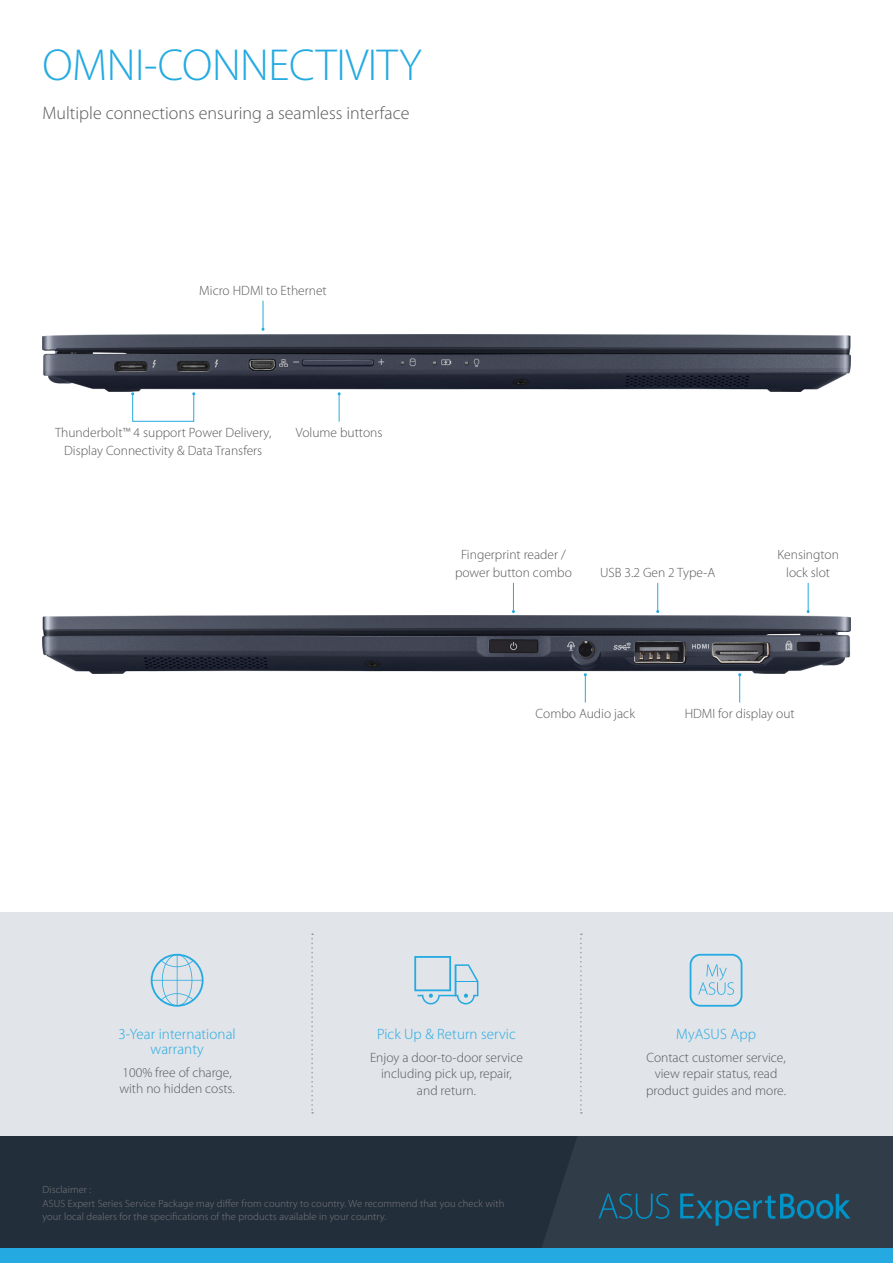
<style>
.page{position:relative;width:893px;height:1263px;background:#fff}
.page>*{position:absolute;margin:0;border:0;box-sizing:border-box;transform-origin:0 0}
.項目標題{font:300 45px "Myriad Pro";letter-spacing:-.01em;color:#24aae1}
.主標內文{font:300 18px "Myriad Pro";color:#57585a}
.圖示_Tagline{font:300 15px/15px "Myriad Pro";letter-spacing:.005em;color:#24aae1;text-align:center}
.圖說文字{font:300 13.5px/16.5px "Myriad Pro";color:#57585a;text-align:center}
.Disclamer{font:300 10.5px/13.5px "Myriad Pro";letter-spacing:.01em;color:#787a7d}
</style>
<div class="page">
<div style="left:0;top:1135px;width:893px;height:128px;background:#232e3b"></div>
<svg style="left:533px;top:1135px;width:360px;height:113px;fill:#303c48"></svg>
<div style="left:0;top:1248px;width:893px;height:15px;background:#24aae1"></div>
<div style="left:0;top:912px;width:893px;height:223px;background:#e1e4e9"></div>
<svg style="left:311px;top:933px;width:2px;height:180px"></svg>
<svg style="left:580px;top:933px;width:2px;height:180px"></svg>
<img style="left:43px;top:616px;width:807px;height:57px">
<img style="left:43px;top:334px;width:807px;height:57px">
<svg style="left:680px;top:1193px;width:170px;height:33px"></svg>
<svg style="left:599px;top:1193px;width:70px;height:26px"></svg>
<svg style="left:261px;top:301px;width:3px;height:30px"></svg>
<svg style="left:656px;top:583px;width:3px;height:30px"></svg>
<svg style="left:807px;top:583px;width:3px;height:30px"></svg>
<svg style="left:512px;top:583px;width:3px;height:30px"></svg>
<div style="left:132px;top:393px;width:62px;height:29px;border:1px solid #24aae1"></div>
<svg style="left:338px;top:392px;width:3px;height:30px"></svg>
<svg style="left:584px;top:673px;width:3px;height:29px"></svg>
<svg style="left:738px;top:673px;width:3px;height:29px"></svg>
<svg style="left:690px;top:954px;width:52px;height:53px"></svg>
<svg style="left:151px;top:954px;width:53px;height:53px"></svg>
<svg style="left:414px;top:956px;width:64px;height:48px"></svg>
<p class="項目標題" style="left:43px;top:40px;width:381px">OMNI-CONNECTIVITY</p>
<p class="主標內文" style="left:43px;top:103px;width:368px">Multiple connections ensuring a seamless interface</p>
<p class="圖說文字" style="left:199px;top:282px;width:129px">Micro HDMI to Ethernet</p>
<p class="圖說文字" style="left:55px;top:423px;width:218px;line-height:18px">Thunderbolt™ 4 support Power Delivery,<br>Display Connectivity &amp; Data Transfers</p>
<p class="圖說文字" style="left:296px;top:424px;width:88px">Volume buttons</p>
<p class="圖說文字" style="left:455px;top:545px;width:118px;line-height:18px">Fingerprint reader / power button combo</p>
<p class="圖說文字" style="left:600px;top:564px;width:117px">USB 3.2 Gen 2 Type-A</p>
<p class="圖說文字" style="left:777px;top:545px;width:63px;line-height:18px">Kensington lock slot</p>
<p class="圖說文字" style="left:536px;top:705px;width:101px">Combo Audio jack</p>
<p class="圖說文字" style="left:685px;top:705px;width:111px">HDMI for display out</p>
<p class="圖示_Tagline" style="left:119px;top:1027px;width:119px">3-Year international warranty</p>
<p class="圖說文字" style="left:119px;top:1064px;width:117px;text-align:left">100% free of charge, with no hidden costs.</p>
<p class="圖示_Tagline" style="left:377px;top:1027px;width:140px">Pick Up &amp; Return servic</p>
<p class="圖說文字" style="left:370px;top:1049px;width:154px">Enjoy a door-to-door service including pick up, repair, and return.</p>
<p class="圖示_Tagline" style="left:676px;top:1027px;width:81px">MyASUS App</p>
<p class="圖說文字" style="left:646px;top:1049px;width:141px">Contact customer service, view repair status, read product guides and more.</p>
<p class="Disclamer" style="left:43px;top:1183px;width:50px">Disclaimer :</p>
<p class="Disclamer" style="left:43px;top:1197px;width:463px">ASUS Expert Series Service Package may differ from country to country. We recommend that you check with your local dealers for the specifications of the products available in your country.</p>
</div>
